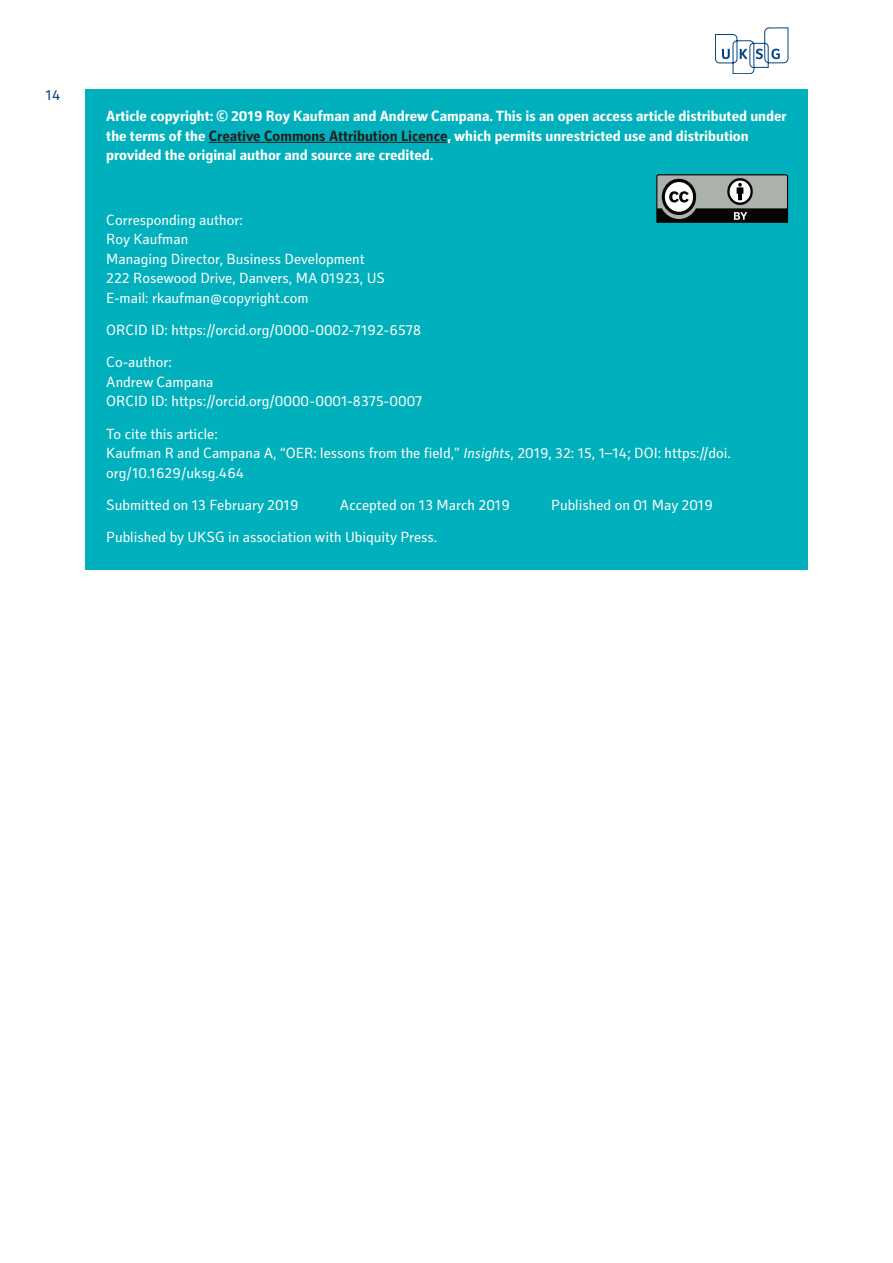
<style>
.page{position:relative;width:893px;height:1263px;background:#fff}
.page>*{position:absolute;margin:0;border:0;box-sizing:border-box;transform-origin:0 0}
.Credits{font:15px/19.5px "Secca Std";color:#fff}
.Credits_-_Author{font:700 15px/19.5px "Secca Std";color:#fff}
.t1{font:15px "Secca Std";color:#014081}
.s1{color:#231f20}
.s2{font-style:italic}
</style>
<div class="page">
<svg style="left:715px;top:28px;width:73px;height:46px"></svg>
<div style="left:85px;top:89px;width:723px;height:481px;background:#00b0bc"></div>
<hr style="left:209px;top:142px;width:238px;height:1px;background:#231f20">
<svg style="left:656px;top:174px;width:133px;height:49px"></svg>
<p class="t1" style="left:46px;top:87px;width:17px">14</p>
<p class="Credits_-_Author" style="left:106px;top:107px;width:682px">Article copyright: © 2019 Roy Kaufman and Andrew Campana. This is an open access article distributed under the terms of the <span class="s1">Creative Commons Attribution Licence</span>, which permits unrestricted use and distribution provided the original author and source are credited.</p>
<p class="Credits" style="left:106px;top:211px;width:138px">Corresponding author:</p>
<p class="Credits" style="left:106px;top:230px;width:84px">Roy Kaufman</p>
<p class="Credits" style="left:106px;top:250px;width:260px">Managing Director, Business Development</p>
<p class="Credits" style="left:106px;top:269px;width:280px">222 Rosewood Drive, Danvers, MA 01923, US</p>
<p class="Credits" style="left:106px;top:289px;width:204px">E-mail: rkaufman@copyright.com</p>
<p class="Credits" style="left:106px;top:321px;width:317px">ORCID ID: https://orcid.org/0000-0002-7192-6578</p>
<p class="Credits" style="left:106px;top:353px;width:67px">Co-author:</p>
<p class="Credits" style="left:106px;top:373px;width:109px">Andrew Campana</p>
<p class="Credits" style="left:106px;top:392px;width:317px">ORCID ID: https://orcid.org/0000-0001-8375-0007</p>
<p class="Credits" style="left:106px;top:424px;width:626px">To cite this article:<br>Kaufman R and Campana A, “OER: lessons from the field,” <span class="s2">Insights</span>, 2019, 32: 15, 1–14; DOI: https://doi. org/10.1629/uksg.464</p>
<p class="Credits" style="left:106px;top:496px;width:194px">Submitted on 13 February 2019</p>
<p class="Credits" style="left:340px;top:496px;width:171px">Accepted on 13 March 2019</p>
<p class="Credits" style="left:551px;top:496px;width:163px">Published on 01 May 2019</p>
<p class="Credits" style="left:106px;top:528px;width:333px">Published by UKSG in association with Ubiquity Press.</p>
</div>
